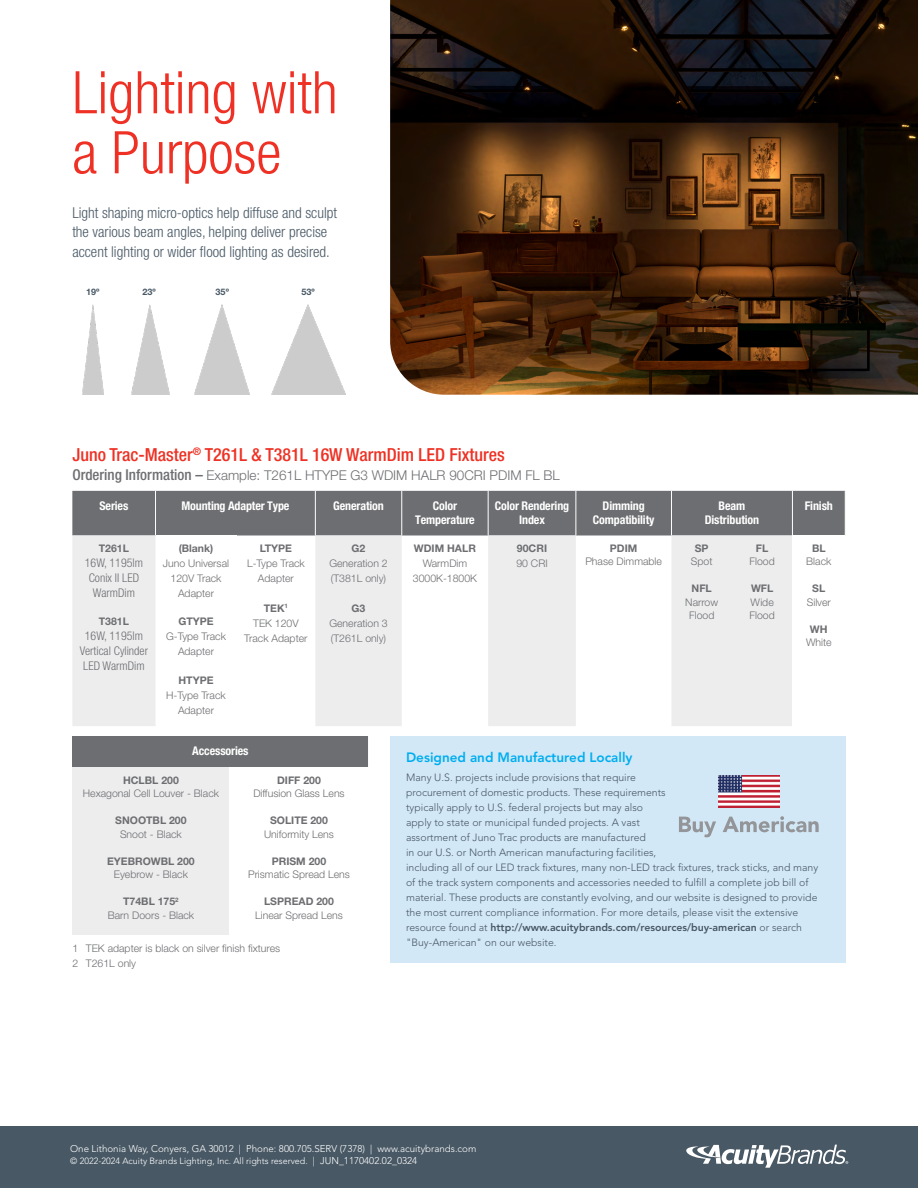
<style>
.page{position:relative;width:918px;height:1188px;background:#fff}
.page>*{position:absolute;margin:0;border:0;box-sizing:border-box;transform-origin:0 0}
.t1{font:300 condensed 58.8px/60px "Helvetica Neue LT Std";color:#ee3124}
.t2{font:500 condensed 18px "Helvetica Neue LT Std";color:#ee3124}
.t3{font:300 condensed 15px/19.5px "Helvetica Neue LT Std";color:#485865}
.t4{font:300 13.5px "Helvetica Neue LT Std";color:#6d6e71}
.t5{font:800 13.5px "Avenir LT Std";color:#00aeef}
.t6{font:700 condensed 12px/13.5px "Helvetica Neue LT Std";letter-spacing:-.01em;color:#fff;text-align:center}
.t7{font:300 condensed 12px/15px "Helvetica Neue LT Std";color:#6d6e71;text-align:center}
.t8{font:300 10.5px/15px "Avenir LT Std";color:#485865}
.t9{font:300 10.5px/15px "Helvetica Neue LT Std";color:#6d6e71;text-align:center}
.t10{font:700 10.5px "Helvetica Neue LT Std";color:#6d6e71}
.t11{font:300 9.75px "Avenir LT Std";color:#fff}
.t12{font:300 9px "Avenir LT Std";color:#fff}
.t13{font:700 9px "Helvetica Neue LT Std";color:#485865}
.s1{font-weight:500;font-stretch:condensed;font-size:15px}
.s2{font-weight:700}
.s3{font-weight:800}
.s4{font-size:9.75px}
</style>
<div class="page">
<div style="left:0;top:1126px;width:918px;height:62px;background:#485865"></div>
<svg style="left:686px;top:1145px;width:162px;height:23px"></svg>
<img style="left:390px;top:0;width:528px;height:395px">
<div style="left:72px;top:736px;width:297px;height:31px;background:#6d6e71"></div>
<div style="left:72px;top:767px;width:158px;height:167px;background:#ededee"></div>
<hr style="left:368px;top:736px;width:1px;height:31px;background:#fff">
<div style="left:72px;top:491px;width:773px;height:44px;background:#6d6e71"></div>
<svg style="left:72px;top:535px;width:720px;height:191px;fill:#ededee"></svg>
<div style="left:156px;top:535px;width:81px;height:191px;background:#fff"></div>
<hr style="left:155px;top:491px;width:1px;height:44px;background:#fff">
<hr style="left:315px;top:491px;width:1px;height:44px;background:#fff">
<hr style="left:401px;top:491px;width:1px;height:44px;background:#fff">
<hr style="left:488px;top:491px;width:1px;height:44px;background:#fff">
<hr style="left:576px;top:491px;width:1px;height:44px;background:#fff">
<hr style="left:671px;top:491px;width:1px;height:44px;background:#fff">
<hr style="left:792px;top:491px;width:1px;height:44px;background:#fff">
<img style="left:82px;top:304px;width:22px;height:91px">
<img style="left:131px;top:304px;width:38px;height:91px">
<img style="left:194px;top:304px;width:56px;height:91px">
<img style="left:271px;top:305px;width:74px;height:90px">
<div style="left:390px;top:736px;width:456px;height:226px;background:#d3e8f7"></div>
<img style="left:718px;top:775px;width:61px;height:32px">
<svg style="left:679px;top:817px;width:37px;height:20px"></svg>
<svg style="left:723px;top:816px;width:96px;height:16px"></svg>
<h1 class="t1" style="left:72px;top:62px;width:267px">Lighting with a Purpose</h1>
<h3 class="t3" style="left:72px;top:203px;width:266px">Light shaping micro-optics help diffuse and sculpt the various beam angles, helping deliver precise accent lighting or wider flood lighting as desired.</h3>
<p class="t13" style="left:86px;top:287px;width:15px">19º</p>
<p class="t13" style="left:142px;top:287px;width:15px">23º</p>
<p class="t13" style="left:216px;top:287px;width:15px">35º</p>
<p class="t13" style="left:302px;top:287px;width:15px">53º</p>
<h2 class="t2" style="left:72px;top:444px;width:434px">Juno Trac-Master<sup>®</sup> T261L &amp; T381L 16W WarmDim LED Fixtures</h2>
<p class="t4" style="left:72px;top:467px;width:489px"><span class="s1">Ordering Information –</span> Example: T261L HTYPE G3 WDIM HALR 90CRI PDIM FL BL</p>
<p class="t6" style="left:99px;top:499px;width:30px">Series</p>
<p class="t6" style="left:181px;top:499px;width:110px">Mounting Adapter Type</p>
<p class="t6" style="left:333px;top:499px;width:52px">Generation</p>
<p class="t6" style="left:415px;top:499px;width:61px">Color<br>Temperature</p>
<p class="t6" style="left:495px;top:499px;width:76px">Color Rendering<br>Index</p>
<p class="t6" style="left:593px;top:499px;width:63px">Dimming<br>Compatibility</p>
<p class="t6" style="left:705px;top:499px;width:56px">Beam<br>Distribution</p>
<p class="t6" style="left:805px;top:499px;width:30px">Finish</p>
<p class="t10" style="left:99px;top:542px;width:32px">T261L</p>
<p class="t7" style="left:85px;top:555px;width:60px">16W, 1195lm<br>Conix II LED<br>WarmDim</p>
<p class="t10" style="left:99px;top:615px;width:32px">T381L</p>
<p class="t7" style="left:80px;top:629px;width:70px">16W, 1195lm<br>Vertical Cylinder<br>LED WarmDim</p>
<p class="t10" style="left:179px;top:542px;width:36px">(Blank)</p>
<p class="t9" style="left:163px;top:555px;width:68px">Juno Universal<br>120V Track<br>Adapter</p>
<p class="t10" style="left:178px;top:615px;width:37px">GTYPE</p>
<p class="t9" style="left:166px;top:629px;width:61px">G-Type Track<br>Adapter</p>
<p class="t10" style="left:179px;top:674px;width:37px">HTYPE</p>
<p class="t9" style="left:166px;top:687px;width:61px">H-Type Track<br>Adapter</p>
<p class="t10" style="left:352px;top:542px;width:15px">G2</p>
<p class="t9" style="left:329px;top:555px;width:60px;text-align:left">Generation 2 (T381L only)</p>
<p class="t10" style="left:352px;top:602px;width:15px">G3</p>
<p class="t9" style="left:329px;top:615px;width:60px;text-align:left">Generation 3 (T261L only)</p>
<p class="t10" style="left:517px;top:542px;width:32px">90CRI</p>
<p class="t9" style="left:516px;top:555px;width:33px">90 CRI</p>
<p class="t10" style="left:695px;top:542px;width:15px">SP</p>
<p class="t9" style="left:691px;top:554px;width:23px">Spot</p>
<p class="t10" style="left:692px;top:582px;width:22px">NFL</p>
<p class="t9" style="left:685px;top:595px;width:34px;line-height:13.5px">Narrow<br>Flood</p>
<p class="t10" style="left:260px;top:542px;width:34px">LTYPE</p>
<p class="t9" style="left:247px;top:555px;width:59px">L-Type Track<br>Adapter</p>
<p class="t9" style="left:244px;top:600px;width:65px"><span class="s2">TEK</span><sup>1<br></sup>TEK 120V<br>Track Adapter</p>
<p class="t10" style="left:414px;top:542px;width:64px">WDIM HALR</p>
<p class="t9" style="left:413px;top:555px;width:66px">WarmDim<br>3000K-1800K</p>
<p class="t10" style="left:610px;top:542px;width:29px">PDIM</p>
<p class="t9" style="left:585px;top:554px;width:78px">Phase Dimmable</p>
<p class="t10" style="left:756px;top:542px;width:14px">FL</p>
<p class="t9" style="left:750px;top:554px;width:27px">Flood</p>
<p class="t10" style="left:751px;top:582px;width:24px">WFL</p>
<p class="t9" style="left:750px;top:595px;width:27px;line-height:13.5px;text-align:left">Wide<br>Flood</p>
<p class="t10" style="left:812px;top:542px;width:15px">BL</p>
<p class="t9" style="left:806px;top:554px;width:27px">Black</p>
<p class="t10" style="left:812px;top:582px;width:15px">SL</p>
<p class="t9" style="left:807px;top:594px;width:26px">Silver</p>
<p class="t10" style="left:810px;top:623px;width:19px">WH</p>
<p class="t9" style="left:806px;top:635px;width:27px">White</p>
<p class="t6" style="left:192px;top:744px;width:58px">Accessories</p>
<p class="t10" style="left:123px;top:773px;width:57px">HCLBL 200</p>
<p class="t9" style="left:83px;top:786px;width:138px">Hexagonal Cell Louver - Black</p>
<p class="t10" style="left:115px;top:814px;width:73px">SNOOTBL 200</p>
<p class="t9" style="left:120px;top:826px;width:63px">Snoot - Black</p>
<p class="t10" style="left:107px;top:854px;width:89px">EYEBROWBL 200</p>
<p class="t9" style="left:114px;top:867px;width:76px">Eyebrow - Black</p>
<p class="t9" style="left:108px;top:894px;width:88px;line-height:13.5px"><span class="s2">T74BL 175</span><sup>2<br></sup>Barn Doors - Black</p>
<p class="t10" style="left:277px;top:773px;width:45px">DIFF 200</p>
<p class="t9" style="left:253px;top:786px;width:93px">Diffusion Glass Lens</p>
<p class="t10" style="left:270px;top:814px;width:59px">SOLITE 200</p>
<p class="t9" style="left:264px;top:826px;width:71px">Uniformity Lens</p>
<p class="t10" style="left:272px;top:854px;width:56px">PRISM 200</p>
<p class="t9" style="left:248px;top:867px;width:103px">Prismatic Spread Lens</p>
<p class="t10" style="left:264px;top:895px;width:71px">LSPREAD 200</p>
<p class="t9" style="left:255px;top:907px;width:89px">Linear Spread Lens</p>
<p class="t9" style="left:72px;top:940px;width:209px;text-align:left">1 TEK adapter is black on silver finish fixtures<br>2 T261L only</p>
<p class="t5" style="left:406px;top:749px;width:228px">Designed and Manufactured Locally</p>
<p class="t8" style="left:406px;top:770px;width:414px">Many U.S. projects include provisions that require<br>procurement of domestic products. These requirements<br>typically apply to U.S. federal projects but may also<br>apply to state or municipal funded projects. A vast<br>assortment of Juno Trac products are manufactured<br>in our U.S. or North American manufacturing facilities,<br>including all of our LED track fixtures, many non-LED track fixtures, track sticks, and many of the track system components and accessories needed to fulfill a complete job bill of material. These products are constantly evolving, and our website is designed to provide the most current compliance information. For more details, please visit the extensive resource found at <span class="s3">http://www.acuitybrands.com/resources/buy-american</span> or search "Buy-American" on our website.</p>
<p class="t11" style="left:70px;top:1143px;width:408px">One Lithonia Way, Conyers, GA 30012 | Phone: 800.705.SERV (7378) | www.acuitybrands.com</p>
<p class="t12" style="left:70px;top:1156px;width:349px">© 2022-2024 Acuity Brands Lighting, Inc. All rights reserved. <span class="s4">| JUN_1170402.02_0324</span></p>
</div>
